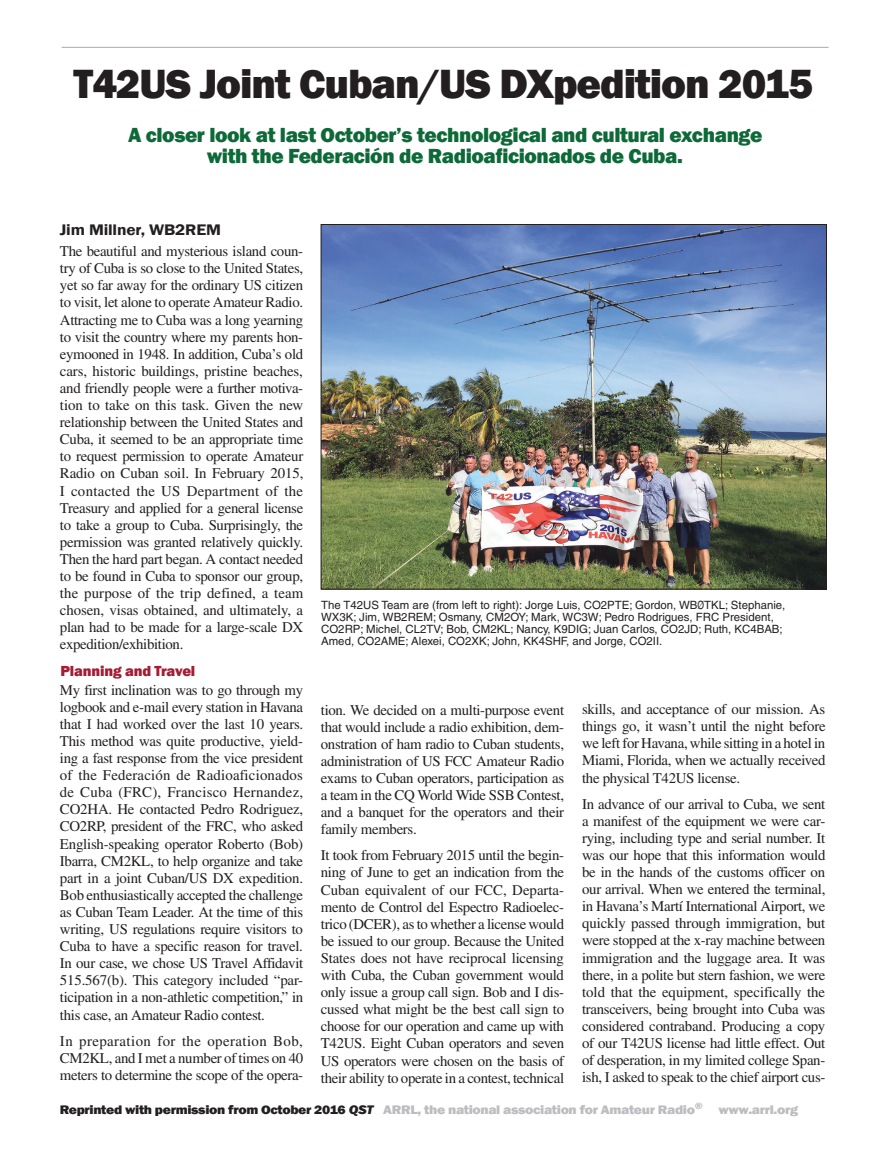
<style>
.page{position:relative;width:885px;height:1161px;background:#fff}
.page>*{position:absolute;margin:0;border:0;box-sizing:border-box;transform-origin:0 0}
.t1{font:800 42px "Franklin Gothic";letter-spacing:-.025em;color:#231f20}
.Deck{font:800 21px/21px "Franklin Gothic";letter-spacing:-.02em;color:#0d6937;text-align:center}
.Byline{font:600 15.75px "Franklin Gothic";letter-spacing:-.01em;color:#231f20;scale:1.1 1}
.Subhead_1{font:800 15px "Franklin Gothic";letter-spacing:-.01em;color:#a41d35}
.Body_Text{font:14.85px/17.1px "Times";letter-spacing:-.02em;color:#231f20;text-align:justify}
.t2{font:800 12.75px "Franklin Gothic";letter-spacing:-.025em;color:#bcbdc0;scale:1.1 1}
.t3{font:11.4px/12px "Helvetica";color:#231f20}
.s1{color:#231f20}
.s2{font-style:italic;color:#231f20}
</style>
<div class="page">
<hr style="left:62px;top:47px;width:766px;height:1px;background:#a8a9ad">
<img style="left:322px;top:226px;width:502px;height:361px">
<p class="t1" style="left:74px;top:57px;width:740px">T42US Joint Cuban/US DXpedition 2015</p>
<p class="Deck" style="left:128px;top:124px;width:635px">A closer look at last October’s technological and cultural exchange with the Federaciόn de Radioaficionados de Cuba.</p>
<p class="Byline" style="left:60px;top:220px;width:148px">Jim Millner, WB2REM</p>
<p class="Body_Text" style="left:60px;top:243px;width:245px">The beautiful and mysterious island coun&shy;try of Cuba is so close to the United States, yet so far away for the ordinary US citizen to visit, let alone to operate Amateur Radio.<br>Attracting me to Cuba was a long yearning to visit the country where my parents hon&shy;eymooned in 1948. In addition, Cuba’s old cars, historic buildings, pristine beaches, and friendly people were a further motiva&shy;tion to take on this task. Given the new relationship between the United States and Cuba, it seemed to be an appropriate time to request permission to operate Amateur Radio on Cuban soil. In February 2015, I contacted the US Department of the Treasury and applied for a general license to take a group to Cuba. Surprisingly, the permission was granted relatively quickly.<br>Then the hard part began. A contact needed to be found in Cuba to sponsor our group, the purpose of the trip defined, a team chosen, visas obtained, and ultimately, a plan had to be made for a large-scale DX expedition/exhibition.</p>
<p class="Subhead_1" style="left:60px;top:662px;width:136px">Planning and Travel</p>
<p class="Body_Text" style="left:60px;top:681px;width:245px">My first inclination was to go through my logbook and e-mail every station in Havana that I had worked over the last 10 years.<br>This method was quite productive, yield&shy;ing a fast response from the vice president of the Federación de Radioaficionados de Cuba (FRC), Francisco Hernandez, CO2HA. He contacted Pedro Rodriguez, CO2RP, president of the FRC, who asked English-speaking operator Roberto (Bob)<br>Ibarra, CM2KL, to help organize and take part in a joint Cuban/US DX expedition.<br>Bob enthusiastically accepted the challenge as Cuban Team Leader. At the time of this writing, US regulations require visitors to Cuba to have a specific reason for travel.<br>In our case, we chose US Travel Affidavit 515.567(b). This category included “par&shy;ticipation in a non-athletic competition,” in this case, an Amateur Radio contest.</p>
<p class="Body_Text" style="left:60px;top:1032px;width:245px">In preparation for the operation Bob, CM2KL, and I met a number of times on 40 meters to determine the scope of the opera-</p>
<p class="t3" style="left:321px;top:599px;width:465px">The T42US Team are (from left to right): Jorge Luis, CO2PTE; Gordon, WBØTKL; Stephanie, WX3K; Jim, WB2REM; Osmany, CM2OY; Mark, WC3W; Pedro Rodrigues, FRC President, CO2RP; Michel, CL2TV; Bob, CM2KL; Nancy, K9DIG; Juan Carlos, CO2JD; Ruth, KC4BAB; Amed, CO2AME; Alexei, CO2XK; John, KK4SHF, and Jorge, CO2II.</p>
<p class="Body_Text" style="left:321px;top:701px;width:245px">tion. We decided on a multi-purpose event that would include a radio exhibition, dem&shy;onstration of ham radio to Cuban students, administration of US FCC Amateur Radio exams to Cuban operators, participation as a team in the CQ World Wide SSB Contest, and a banquet for the operators and their family members.</p>
<p class="Body_Text" style="left:321px;top:847px;width:245px">It took from February 2015 until the begin&shy;ning of June to get an indication from the Cuban equivalent of our FCC, Departa&shy;mento de Control del Espectro Radioelec&shy;trico (DCER), as to whether a license would be issued to our group. Because the United States does not have reciprocal licensing with Cuba, the Cuban government would only issue a group call sign. Bob and I dis&shy;cussed what might be the best call sign to choose for our operation and came up with T42US. Eight Cuban operators and seven US operators were chosen on the basis of their ability to operate in a contest, technical</p>
<p class="Body_Text" style="left:582px;top:701px;width:245px">skills, and acceptance of our mission. As things go, it wasn’t until the night before we left for Havana, while sitting in a hotel in Miami, Florida, when we actually received the physical T42US license.</p>
<p class="Body_Text" style="left:582px;top:795px;width:245px">In advance of our arrival to Cuba, we sent a manifest of the equipment we were car&shy;rying, including type and serial number. It was our hope that this information would be in the hands of the customs officer on our arrival. When we entered the terminal, in Havana’s Martí International Airport, we quickly passed through immigration, but were stopped at the x-ray machine between immigration and the luggage area. It was there, in a polite but stern fashion, we were told that the equipment, specifically the transceivers, being brought into Cuba was considered contraband. Producing a copy of our T42US license had little effect. Out of desperation, in my limited college Span&shy;ish, I asked to speak to the chief airport cus-</p>
<p class="t2" style="left:60px;top:1101px;width:672px"><span class="s1">Reprinted with permission from October 2016</span> <span class="s2">QST</span> ARRL, the national association for Amateur Radio<sup>®</sup> www.arrl.org</p>
</div>
